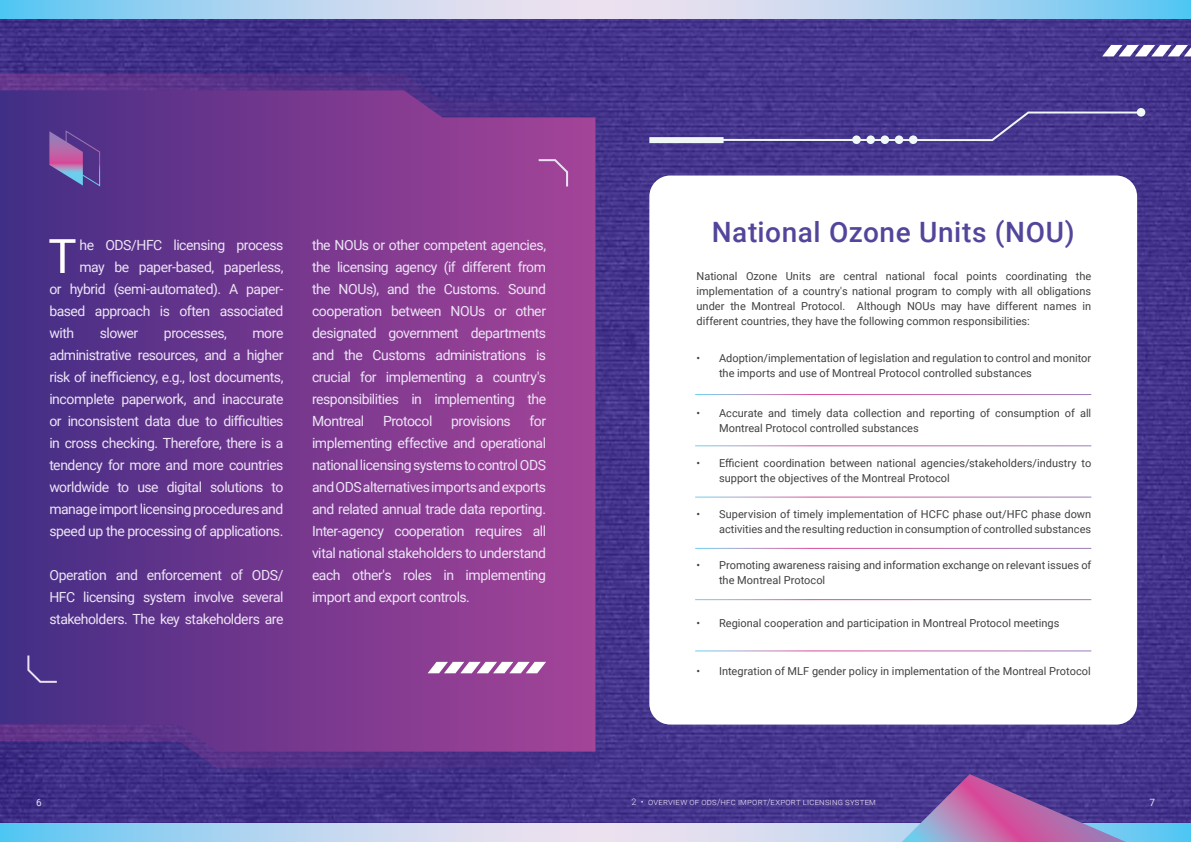
<style>
.page{position:relative;width:1191px;height:842px;background:#fff}
.page>*{position:absolute;margin:0;border:0;box-sizing:border-box;transform-origin:0 0}
.t1{font:500 28px "Roboto";letter-spacing:.02em;color:#52469c}
.t2{font:14px/22px "Roboto";letter-spacing:-.035em;color:#ede4f6;text-align:justify}
.t3{font:11px/15px "Roboto";color:#414042}
.t4{font:10px "Roboto";color:#ebe1f5}
.t5{font:300 9px "Roboto";letter-spacing:.025em;color:#ebe1f5}
</style>
<div class="page">
<img style="left:0;top:18px;width:1191px;height:806px">
<svg style="left:0;top:0;width:595px;height:18px;background:#b2d5f0"></svg>
<svg style="left:0;top:824px;width:595px;height:18px;background:#b2d5f0"></svg>
<svg style="left:595px;top:0;width:596px;height:18px;background:#b2d5f0"></svg>
<svg style="left:595px;top:824px;width:596px;height:18px;background:#c3d9f0"></svg>
<svg style="left:0;top:74px;width:595px;height:16px;background:#523389"></svg>
<svg style="left:0;top:752px;width:595px;height:16px;background:#473086"></svg>
<svg style="left:0;top:90px;width:595px;height:662px;background:#73388e"></svg>
<svg style="left:427px;top:662px;width:119px;height:11px"></svg>
<svg style="left:49px;top:129px;width:52px;height:58px;background:#754f9a"></svg>
<div style="left:649px;top:176px;width:488px;height:549px;background:#fff;border-radius:21px"></div>
<svg style="left:49px;top:239px;width:26px;height:34px"></svg>
<svg style="left:685px;top:111px;width:454px;height:31px;background:#4f4092"></svg>
<div style="left:1136px;top:108px;width:9px;height:9px;background:#eff8f7;border-radius:50%"></div>
<div style="left:649px;top:137px;width:74px;height:6px;background:#eff8f7"></div>
<div style="left:852px;top:135px;width:8px;height:9px;background:#eff8f7;border-radius:50%"></div>
<div style="left:866px;top:135px;width:9px;height:9px;background:#eff8f7;border-radius:50%"></div>
<div style="left:880px;top:135px;width:9px;height:9px;background:#eff8f7;border-radius:50%"></div>
<div style="left:894px;top:135px;width:9px;height:9px;background:#eff8f7;border-radius:50%"></div>
<div style="left:909px;top:135px;width:8px;height:9px;background:#eff8f7;border-radius:50%"></div>
<svg style="left:901px;top:774px;width:225px;height:68px;background:#8359a1"></svg>
<svg style="left:536px;top:158px;width:33px;height:30px"></svg>
<svg style="left:26px;top:653px;width:33px;height:31px"></svg>
<svg style="left:1102px;top:45px;width:89px;height:11px"></svg>
<p class="t2" style="left:79px;top:234px;width:205px">he ODS/HFC licensing process</p>
<p class="t2" style="left:79px;top:256px;width:205px">may be paper-based, paperless,</p>
<p class="t2" style="left:49px;top:278px;width:235px">or hybrid (semi-automated). A paper-</p>
<p class="t2" style="left:49px;top:300px;width:236px">based approach is often associated</p>
<p class="t2" style="left:49px;top:322px;width:26px">with</p>
<p class="t2" style="left:100px;top:322px;width:40px">slower</p>
<p class="t2" style="left:164px;top:322px;width:65px">processes,</p>
<p class="t2" style="left:49px;top:322px;width:236px;text-indent:203px">more administrative resources, and a higher risk of inefficiency, e.g., lost documents, incomplete paperwork, and inaccurate or inconsistent data due to difficulties in cross checking. Therefore, there is a tendency for more and more countries worldwide to use digital solutions to manage import licensing procedures and speed up the processing of applications.</p>
<p class="t2" style="left:49px;top:564px;width:236px">Operation and enforcement of ODS/ HFC licensing system involve several stakeholders. The key stakeholders are</p>
<p class="t2" style="left:312px;top:234px;width:236px">the NOUs or other competent agencies, the licensing agency (if different from the NOUs), and the Customs. Sound cooperation between NOUs or other designated government departments and the Customs administrations is crucial for implementing a country's responsibilities in implementing the Montreal</p>
<p class="t2" style="left:312px;top:410px;width:236px;text-indent:218px">for implementing effective and operational national licensing systems to control ODS and ODS alternatives imports and exports and related annual trade data reporting.<br>Inter-agency cooperation requires all vital national stakeholders to understand each other's roles in implementing import and export controls.</p>
<p class="t2" style="left:383px;top:410px;width:51px">Protocol</p>
<p class="t2" style="left:451px;top:410px;width:61px">provisions</p>
<h1 class="t1" style="left:712px;top:213px;width:364px">National Ozone Units (NOU)</h1>
<p class="t3" style="left:696px;top:268px;width:396px;text-align:justify">National Ozone Units are central national focal points coordinating the implementation of a country's national program to comply with all obligations under the Montreal Protocol. Although NOUs may have different names in different countries, they have the following common responsibilities:</p>
<p class="t3" style="left:719px;top:351px;width:374px;text-indent:-22px">• Adoption/implementation of legislation and regulation to control and monitor the imports and use of Montreal Protocol controlled substances</p>
<p class="t3" style="left:719px;top:405px;width:374px;text-indent:-22px">• Accurate and timely data collection and reporting of consumption of all<br>Montreal Protocol controlled substances</p>
<p class="t3" style="left:719px;top:455px;width:374px;text-indent:-22px">• Efficient coordination between national agencies/stakeholders/industry to support the objectives of the Montreal Protocol</p>
<p class="t3" style="left:696px;top:506px;width:396px;text-align:right">• Supervision of timely implementation of HCFC phase out/HFC phase down activities and the resulting reduction in consumption of controlled substances</p>
<p class="t3" style="left:719px;top:557px;width:374px;text-indent:-22px">• Promoting awareness raising and information exchange on relevant issues of the Montreal Protocol</p>
<p class="t3" style="left:696px;top:615px;width:364px">• Regional cooperation and participation in Montreal Protocol meetings</p>
<p class="t3" style="left:696px;top:663px;width:396px">• Integration of MLF gender policy in implementation of the Montreal Protocol</p>
<p class="t4" style="left:36px;top:796px;width:7px">6</p>
<p class="t5" style="left:631px;top:795px;width:246px">2 • overview of ods/hfc import/export licensing system</p>
<p class="t4" style="left:1149px;top:796px;width:7px">7</p>
</div>
